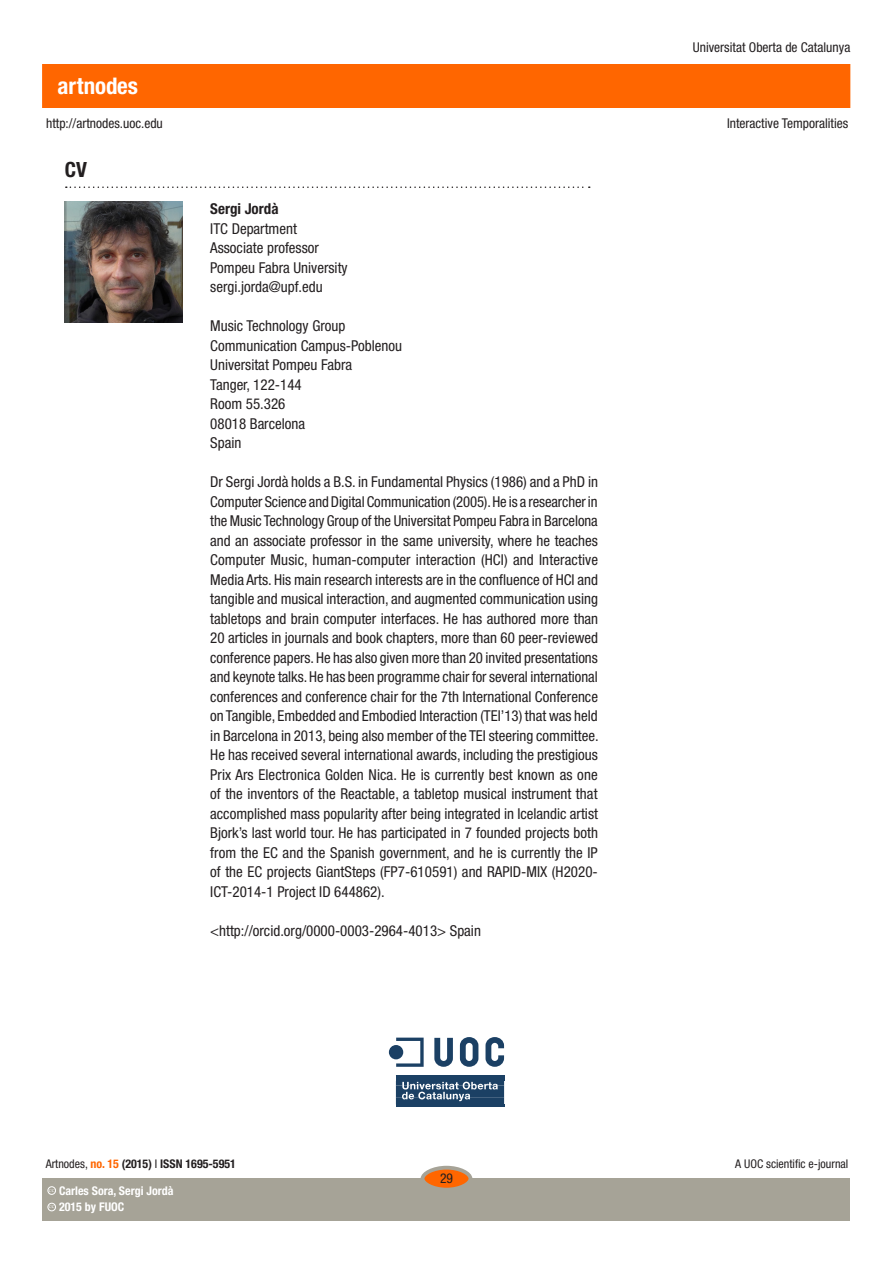
<style>
.page{position:relative;width:893px;height:1263px;background:#fff}
.page>*{position:absolute;margin:0;border:0;box-sizing:border-box;transform-origin:0 0}
.t1{font:700 condensed 22.95px "Helvetica Neue LT Std";color:#fff}
.t2{font:700 condensed 21px "Helvetica Neue LT Std";color:#231f20}
.text_general_primerp{font:condensed 15px/19.5px "Helvetica Neue LT Std";color:#231f20;text-align:justify}
.text_general_primerp-2{font:700 condensed 15px "Helvetica Neue LT Std";color:#231f20}
.t3{font:condensed 13.5px "Helvetica Neue LT Std";color:#231f20}
.t4{font:700 condensed 12px "Helvetica Neue LT Std";color:#fff}
.t5{font:700 condensed 12px "Helvetica Neue LT Std";color:#231f20}
.t6{font:condensed 12px "Helvetica Neue LT Std";color:#231f20}
.t7{font:600 3.9px "Adobe Caslon Pro";color:#fff}
.s1{font-weight:400}
.s2{color:#f60}
</style>
<div class="page">
<div style="left:43px;top:1178px;width:807px;height:42px;background:#a6a397"></div>
<div style="left:422px;top:1168px;width:48px;height:21px;background:#f60;border-radius:50%"></div>
<div style="left:421px;top:1166px;width:51px;height:25px;border:4px solid #a6a397;border-radius:50%"></div>
<div style="left:48px;top:1186px;width:8px;height:8px;border:1px solid #fff;border-radius:50%"></div>
<div style="left:43px;top:65px;width:807px;height:42px;background:#f60"></div>
<hr style="left:396px;top:1104px;width:108px;height:3px;background:#1b4064">
<svg style="left:396px;top:1081px;width:108px;height:23px;background:#4a6783"></svg>
<div style="left:396px;top:1075px;width:108px;height:6px;background:#1b4064"></div>
<svg style="left:389px;top:1037px;width:115px;height:30px"></svg>
<div style="left:48px;top:1203px;width:8px;height:8px;border:1px solid #fff;border-radius:50%"></div>
<svg style="left:66px;top:186px;width:524px;height:2px"></svg>
<img style="left:65px;top:202px;width:118px;height:121px">
<p class="t1" style="left:58px;top:72px;width:82px">artnodes</p>
<p class="t3" style="left:46px;top:115px;width:118px">http://artnodes.uoc.edu</p>
<p class="t2" style="left:65px;top:156px;width:24px">CV</p>
<p class="text_general_primerp-2" style="left:210px;top:200px;width:70px">Sergi Jordà</p>
<p class="text_general_primerp" style="left:210px;top:218px;width:88px">ITC Department</p>
<p class="text_general_primerp" style="left:210px;top:238px;width:110px">Associate professor</p>
<p class="text_general_primerp" style="left:210px;top:257px;width:139px">Pompeu Fabra University</p>
<p class="text_general_primerp" style="left:210px;top:277px;width:114px">sergi.jorda@upf.edu</p>
<p class="text_general_primerp" style="left:210px;top:316px;width:137px">Music Technology Group</p>
<p class="text_general_primerp" style="left:210px;top:335px;width:193px">Communication Campus-Poblenou</p>
<p class="text_general_primerp" style="left:210px;top:355px;width:143px">Universitat Pompeu Fabra</p>
<p class="text_general_primerp" style="left:210px;top:374px;width:93px">Tanger, 122-144</p>
<p class="text_general_primerp" style="left:210px;top:394px;width:77px">Room 55.326</p>
<p class="text_general_primerp" style="left:210px;top:413px;width:96px">08018 Barcelona</p>
<p class="text_general_primerp" style="left:210px;top:433px;width:33px">Spain</p>
<p class="text_general_primerp" style="left:210px;top:472px;width:390px">Dr Sergi Jordà holds a B.S. in Fundamental Physics (1986) and a PhD in Computer Science and Digital Communication (2005). He is a researcher in the Music Technology Group of the Universitat Pompeu Fabra in Barcelona and an associate professor in the same university, where he teaches Computer Music, human-computer interaction (HCI) and Interactive Media Arts. His main research interests are in the confluence of HCI and tangible and musical interaction, and augmented communication using tabletops and brain computer interfaces. He has authored more than 20 articles in journals and book chapters, more than 60 peer-reviewed conference papers. He has also given more than 20 invited presentations and keynote talks. He has been programme chair for several international conferences and conference chair for the 7th International Conference on Tangible, Embedded and Embodied Interaction (TEI’13) that was held in Barcelona in 2013, being also member of the TEI steering committee.<br>He has received several international awards, including the prestigious Prix Ars Electronica Golden Nica. He is currently best known as one of the inventors of the Reactable, a tabletop musical instrument that accomplished mass popularity after being integrated in Icelandic artist Bjork’s last world tour. He has participated in 7 founded projects both from the EC and the Spanish government, and he is currently the IP of the EC projects GiantSteps (FP7-610591) and RAPID-MIX (H2020- ICT-2014-1 Project ID 644862).</p>
<p class="text_general_primerp" style="left:210px;top:920px;width:272px">&lt;http://orcid.org/0000-0003-2964-4013&gt; Spain</p>
<p class="t3" style="left:693px;top:40px;width:159px">Universitat Oberta de Catalunya</p>
<p class="t3" style="left:727px;top:115px;width:123px">Interactive Temporalities</p>
<p class="t5" style="left:46px;top:1157px;width:192px"><span class="s1">Artnodes,</span> <span class="s2">no. 15</span> (2015) <span class="s1">I</span> ISSN 1695-5951</p>
<p class="t6" style="left:735px;top:1157px;width:115px">A UOC scientific e-journal</p>
<p class="t4" style="left:59px;top:1183px;width:103px">Se gio Martínez Luna</p>
<p class="t4" style="left:59px;top:1200px;width:55px">FUOC, 2015</p>
<p class="t3" style="left:440px;top:1171px;width:14px">29</p>
<p class="t4" style="left:59px;top:1183px;width:116px">Carles Sora, Sergi Jordà</p>
<p class="t7" style="left:49px;top:1188px;width:7px">CC</p>
<p class="t7" style="left:49px;top:1205px;width:7px">CC</p>
<p class="t4" style="left:59px;top:1200px;width:67px">2015 by FUOC</p>
</div>
